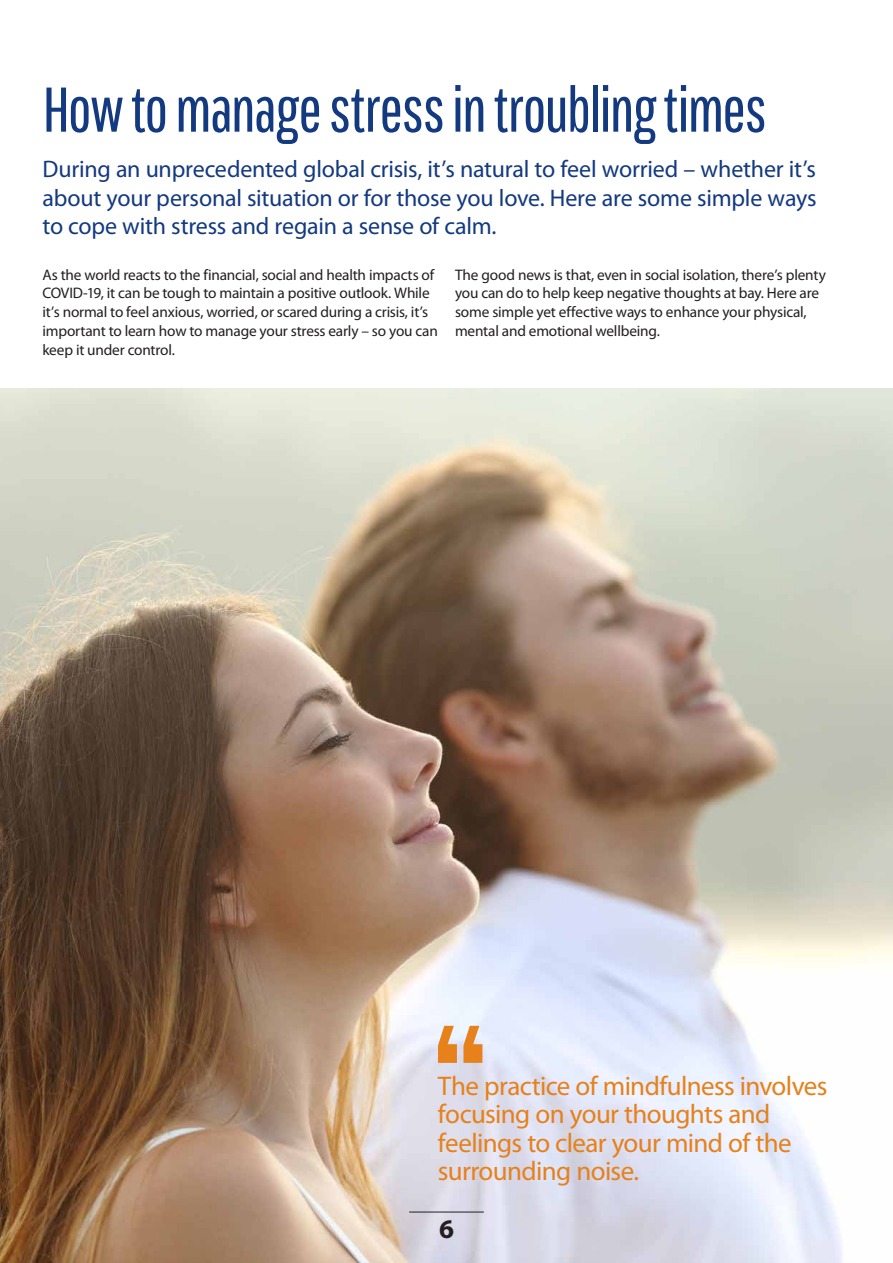
<style>
.page{position:relative;width:893px;height:1263px;background:#fff}
.page>*{position:absolute;margin:0;border:0;box-sizing:border-box;transform-origin:0 0}
.t1{font:63px "Pathway Gothic One";letter-spacing:-.03em;color:#133980}
.t2{font:27px/28.5px "Myriad Pro";letter-spacing:-.025em;color:#e6811c}
.t3{font:700 27px "Myriad Pro";color:#231f20}
.t4{font:24px/28.5px "Myriad Pro";letter-spacing:-.01em;color:#133980;text-align:justify}
.t5{font:15.3px/18.8px "Myriad Pro";letter-spacing:-.015em;color:#231f20}
</style>
<div class="page">
<img style="left:0;top:389px;width:893px;height:874px">
<hr style="left:409px;top:1212px;width:75px;height:1px;background:#231f20">
<svg style="left:438px;top:1026px;width:44px;height:37px"></svg>
<h1 class="t1" style="left:43px;top:72px;width:726px">How to manage stress in troubling times</h1>
<h3 class="t4" style="left:43px;top:154px;width:776px">During an unprecedented global crisis, it’s natural to feel worried – whether it’s about your personal situation or for those you love. Here are some simple ways to cope with stress and regain a sense of calm.</h3>
<p class="t5" style="left:43px;top:265px;width:397px">As the world reacts to the financial, social and health impacts of COVID-19, it can be tough to maintain a positive outlook. While it’s normal to feel anxious, worried, or scared during a crisis, it’s important to learn how to manage your stress early – so you can keep it under control.</p>
<p class="t5" style="left:455px;top:265px;width:372px">The good news is that, even in social isolation, there’s plenty you can do to help keep negative thoughts at bay. Here are some simple yet effective ways to enhance your physical, mental and emotional wellbeing.</p>
<h2 class="t2" style="left:438px;top:1071px;width:391px">The practice of mindfulness involves focusing on your thoughts and feelings to clear your mind of the surrounding noise.</h2>
<h2 class="t3" style="left:439px;top:1211px;width:16px">6</h2>
</div>
